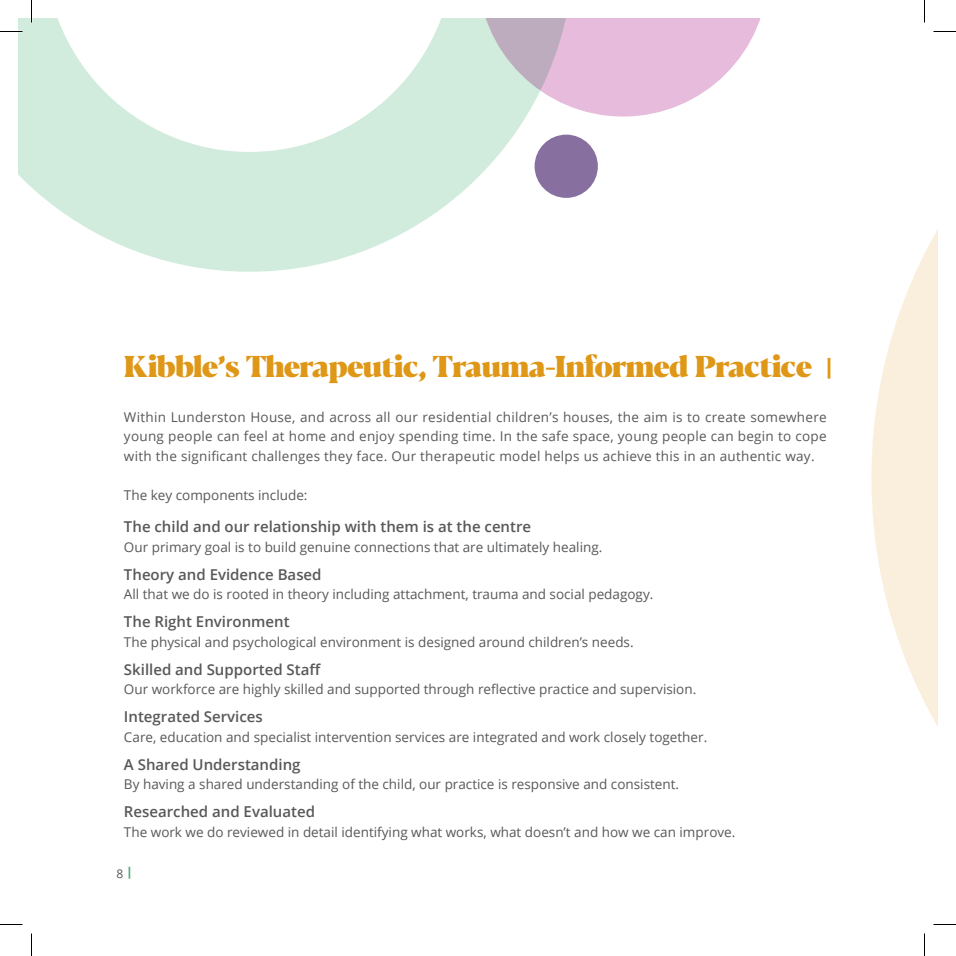
<style>
.page{position:relative;width:956px;height:956px;background:#fff}
.page>*{position:absolute;margin:0;border:0;box-sizing:border-box;transform-origin:0 0}
.t1{font:800 30px "Blacker Display";letter-spacing:-.03em;color:#df9717}
.t2{font:600 15px "Open Sans";color:#57585a}
.t3{font:13.5px/19.5px "Open Sans";color:#57585a;text-align:justify}
.t4{font:12px "Open Sans";color:#57585a}
.s1{font-family:"Open Sans";font-size:21px}
</style>
<div class="page">
<svg style="left:871px;top:22px;width:66px;height:703px"></svg>
<svg style="left:574px;top:19px;width:186px;height:98px"></svg>
<svg style="left:19px;top:19px;width:555px;height:253px"></svg>
<div style="left:535px;top:135px;width:63px;height:63px;background:#87709f;border-radius:50%"></div>
<svg style="left:0;top:31px;width:22px;height:1px"></svg>
<svg style="left:933px;top:31px;width:23px;height:1px"></svg>
<svg style="left:0;top:924px;width:22px;height:1px"></svg>
<svg style="left:933px;top:924px;width:23px;height:1px"></svg>
<svg style="left:31px;top:0;width:1px;height:22px"></svg>
<svg style="left:31px;top:933px;width:1px;height:23px"></svg>
<svg style="left:924px;top:0;width:1px;height:22px"></svg>
<svg style="left:924px;top:933px;width:1px;height:23px"></svg>
<h1 class="t1" style="left:124px;top:347px;width:712px">Kibble’s Therapeutic, Trauma-Informed Practice <span class="s1">|</span></h1>
<p class="t3" style="left:124px;top:407px;width:704px">Within Lunderston House, and across all our residential children’s houses, the aim is to create somewhere young people can feel at home and enjoy spending time. In the safe space, young people can begin to cope with the significant challenges they face. Our therapeutic model helps us achieve this in an authentic way.</p>
<p class="t3" style="left:124px;top:485px;width:185px">The key components include:</p>
<p class="t2" style="left:124px;top:516px;width:409px">The child and our relationship with them is at the centre</p>
<p class="t3" style="left:124px;top:537px;width:480px">Our primary goal is to build genuine connections that are ultimately healing.</p>
<p class="t2" style="left:124px;top:564px;width:199px">Theory and Evidence Based</p>
<p class="t3" style="left:124px;top:584px;width:531px">All that we do is rooted in theory including attachment, trauma and social pedagogy.</p>
<p class="t2" style="left:124px;top:611px;width:167px">The Right Environment</p>
<p class="t3" style="left:124px;top:632px;width:511px">The physical and psychological environment is designed around children’s needs.</p>
<p class="t2" style="left:124px;top:659px;width:199px">Skilled and Supported Staff</p>
<p class="t3" style="left:124px;top:679px;width:574px">Our workforce are highly skilled and supported through reflective practice and supervision.</p>
<p class="t2" style="left:124px;top:706px;width:140px">Integrated Services</p>
<p class="t3" style="left:124px;top:727px;width:585px">Care, education and specialist intervention services are integrated and work closely together.</p>
<p class="t2" style="left:124px;top:754px;width:178px">A Shared Understanding</p>
<p class="t3" style="left:124px;top:774px;width:557px">By having a shared understanding of the child, our practice is responsive and consistent.</p>
<p class="t2" style="left:124px;top:801px;width:193px">Researched and Evaluated</p>
<p class="t3" style="left:124px;top:822px;width:613px">The work we do reviewed in detail identifying what works, what doesn’t and how we can improve.</p>
<p class="t4" style="left:117px;top:866px;width:18px">8 <sup>|</sup></p>
</div>
